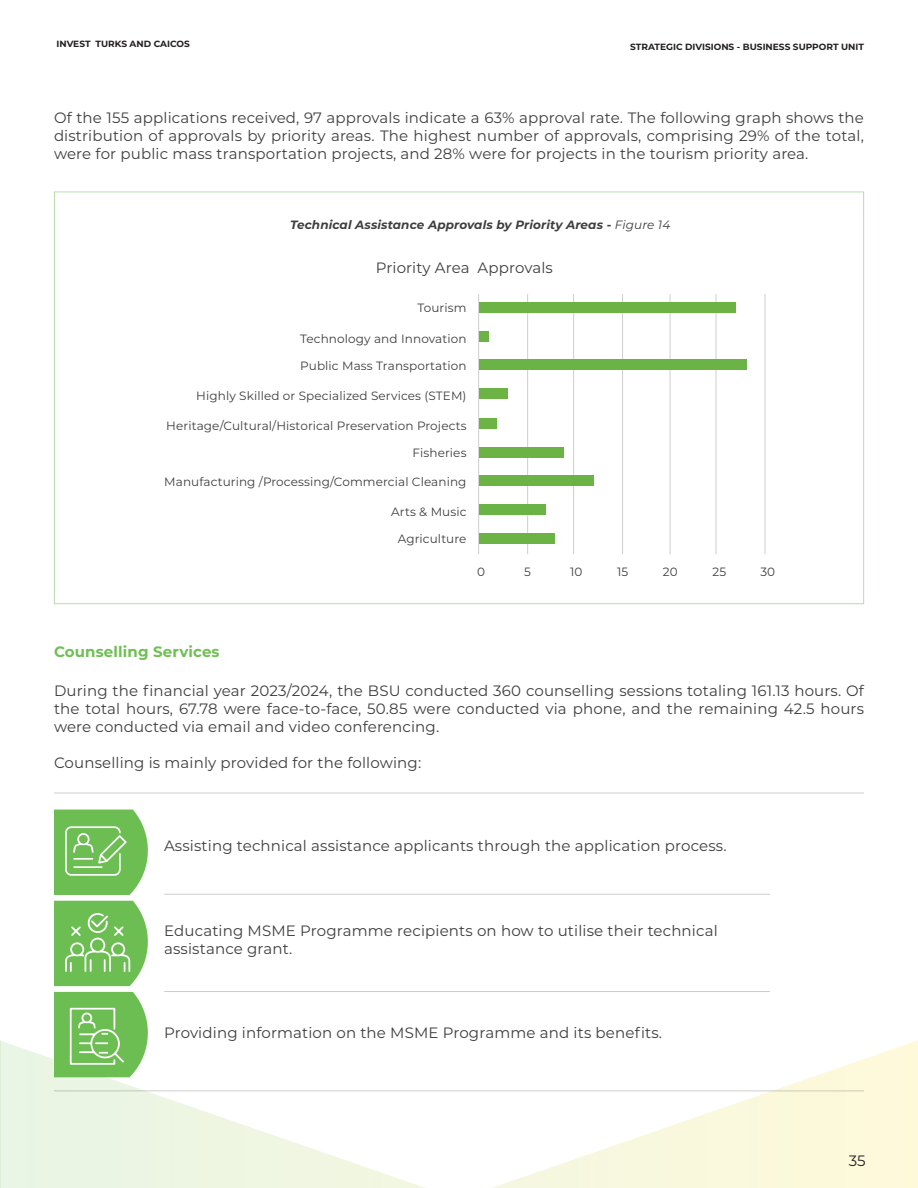
<style>
.page{position:relative;width:918px;height:1188px;background:#fff}
.page>*{position:absolute;margin:0;border:0;box-sizing:border-box;transform-origin:0 0}
.t1{font:15px/18px "Montserrat";letter-spacing:.01em;color:#3e3e3f;text-align:justify}
.t2{font:700 15px "Montserrat";letter-spacing:.01em;color:#6fbf54}
.t3{font:15px "Montserrat";color:#231f20}
.t4{font:12px "Montserrat";letter-spacing:.01em;color:#3e3e3f}
.t5{font:italic 700 12px "Montserrat";letter-spacing:.01em;color:#3e3e3f}
.t6{font:700 9px "Montserrat";color:#231f20}
.s1{font-weight:400}
</style>
<div class="page">
<svg style="left:0;top:1040px;width:918px;height:148px"></svg>
<hr style="left:716px;top:294px;width:1px;height:260px;background:#57585a">
<hr style="left:765px;top:294px;width:1px;height:260px;background:#57585a">
<hr style="left:478px;top:294px;width:1px;height:260px;background:#57585a">
<hr style="left:527px;top:294px;width:1px;height:260px;background:#57585a">
<hr style="left:573px;top:294px;width:1px;height:260px;background:#57585a">
<hr style="left:622px;top:294px;width:1px;height:260px;background:#57585a">
<hr style="left:670px;top:294px;width:1px;height:260px;background:#57585a">
<div style="left:479px;top:302px;width:257px;height:11px;background:#6bb344"></div>
<div style="left:479px;top:331px;width:10px;height:11px;background:#6bb344"></div>
<div style="left:479px;top:360px;width:268px;height:10px;background:#6bb344"></div>
<div style="left:479px;top:388px;width:29px;height:11px;background:#6bb344"></div>
<div style="left:479px;top:418px;width:18px;height:11px;background:#6bb344"></div>
<div style="left:479px;top:447px;width:85px;height:11px;background:#6bb344"></div>
<div style="left:479px;top:476px;width:115px;height:10px;background:#6bb344"></div>
<div style="left:479px;top:504px;width:67px;height:11px;background:#6bb344"></div>
<div style="left:479px;top:533px;width:75px;height:10px;background:#6bb344"></div>
<svg style="left:54px;top:810px;width:94px;height:85px;background:#7fc66a"></svg>
<hr style="left:54px;top:793px;width:810px;height:1px;background:#57585a">
<svg style="left:54px;top:901px;width:94px;height:85px;background:#81c76b"></svg>
<svg style="left:54px;top:992px;width:94px;height:85px;background:#80c76b"></svg>
<hr style="left:54px;top:1091px;width:810px;height:1px;background:#57585a">
<hr style="left:164px;top:991px;width:606px;height:1px;background:#57585a">
<hr style="left:164px;top:894px;width:606px;height:1px;background:#57585a">
<p class="t6" style="left:57px;top:37px;width:135px">INVEST TURKS AND CAICOS</p>
<p class="t6" style="left:630px;top:40px;width:235px">STRATEGIC DIVISIONS - BUSINESS SUPPORT UNIT</p>
<p class="t1" style="left:54px;top:108px;width:812px">Of the 155 applications received, 97 approvals indicate a 63% approval rate. The following graph shows the distribution of approvals by priority areas. The highest number of approvals, comprising 29% of the total, were for public mass transportation projects, and 28% were for projects in the tourism priority area.</p>
<p class="t5" style="left:290px;top:216px;width:381px">Technical Assistance Approvals by Priority Areas - <span class="s1">Figure 14</span></p>
<p class="t1" style="left:376px;top:258px;width:179px">Priority Area Approvals</p>
<p class="t4" style="left:417px;top:300px;width:51px">Tourism</p>
<p class="t4" style="left:300px;top:330px;width:168px">Technology and Innovation</p>
<p class="t4" style="left:300px;top:357px;width:168px">Public Mass Transportation</p>
<p class="t4" style="left:196px;top:388px;width:272px">Highly Skilled or Specialized Services (STEM)</p>
<p class="t4" style="left:166px;top:418px;width:302px">Heritage/Cultural/Historical Preservation Projects</p>
<p class="t4" style="left:413px;top:445px;width:55px">Fisheries</p>
<p class="t4" style="left:164px;top:473px;width:304px">Manufacturing /Processing/Commercial Cleaning</p>
<p class="t4" style="left:391px;top:503px;width:77px">Arts &amp; Music</p>
<p class="t4" style="left:398px;top:530px;width:70px">Agriculture</p>
<p class="t4" style="left:477px;top:563px;width:9px">0</p>
<p class="t4" style="left:524px;top:563px;width:8px">5</p>
<p class="t4" style="left:570px;top:563px;width:14px">10</p>
<p class="t4" style="left:617px;top:563px;width:13px">15</p>
<p class="t4" style="left:663px;top:563px;width:16px">20</p>
<p class="t4" style="left:713px;top:563px;width:15px">25</p>
<p class="t4" style="left:760px;top:563px;width:16px">30</p>
<p class="t2" style="left:54px;top:640px;width:167px">Counselling Services</p>
<p class="t1" style="left:54px;top:681px;width:812px">During the financial year 2023/2024, the BSU conducted 360 counselling sessions totaling 161.13 hours. Of the total hours, 67.78 were face-to-face, 50.85 were conducted via phone, and the remaining 42.5 hours were conducted via email and video conferencing.</p>
<p class="t1" style="left:54px;top:753px;width:369px">Counselling is mainly provided for the following:</p>
<p class="t1" style="left:164px;top:836px;width:564px">Assisting technical assistance applicants through the application process.</p>
<p class="t1" style="left:164px;top:921px;width:555px">Educating MSME Programme recipients on how to utilise their technical assistance grant.</p>
<p class="t1" style="left:164px;top:1023px;width:499px">Providing information on the MSME Programme and its benefits.</p>
<p class="t3" style="left:849px;top:1150px;width:18px">35</p>
</div>
